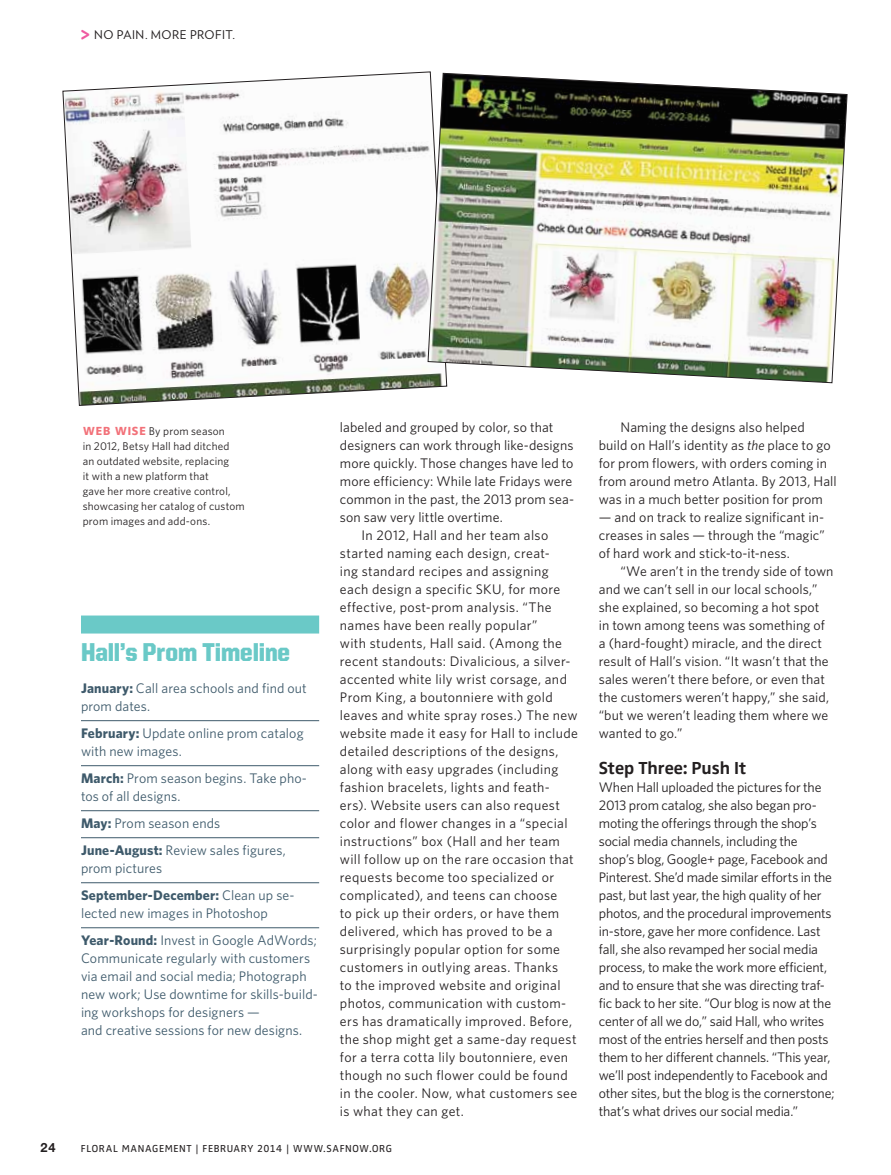
<style>
.page{position:relative;width:891px;height:1175px;background:#fff}
.page>*{position:absolute;margin:0;border:0;box-sizing:border-box;transform-origin:0 0}
.t1{font:25.8px "United Sans Semi Cond";letter-spacing:-.005em;color:#6ac9c7}
.t2{font:700 18px "Zwo";letter-spacing:-.005em;color:#231f20}
.t3{font:13.8px/18px "Whitney";letter-spacing:.01em;color:#231f20}
.t4{font:13.8px/18px "Whitney";letter-spacing:-.015em;color:#231f20}
.t5{font:13.8px/18px "Whitney";letter-spacing:.005em;color:#3e5a6b}
.t6{font:13.8px "Whitney";letter-spacing:.03em;color:#231f20}
.t7{font:700 12.75px "Helvetica Neue";color:#231f20}
.t8{font:12px "Verlag";letter-spacing:.045em;color:#231f20}
.t9{font:11.25px/15px "Whitney";letter-spacing:.015em;color:#231f20}
.t10{font:10.5px "Zwo";letter-spacing:.055em;color:#231f20}
.s1{font-family:"Helvetica Rounded";font-weight:900;font-size:18.75px;color:#ef5ba1}
.s2{font-family:"Zwo Bold SC";font-size:15.75px;color:#f27179}
.s3{font-weight:700}
.s4{font-style:italic}
</style>
<div class="page">
<svg style="left:62px;top:71px;width:385px;height:335px"></svg>
<img style="left:427px;top:73px;width:421px;height:310px">
<div style="left:81px;top:615px;width:238px;height:18px;background:#6ac9c7"></div>
<hr style="left:81px;top:720px;width:238px;height:1px;background:#3e5a6b">
<hr style="left:81px;top:765px;width:238px;height:1px;background:#3e5a6b">
<hr style="left:81px;top:810px;width:238px;height:1px;background:#3e5a6b">
<hr style="left:81px;top:837px;width:238px;height:1px;background:#3e5a6b">
<hr style="left:81px;top:882px;width:238px;height:1px;background:#3e5a6b">
<hr style="left:81px;top:927px;width:238px;height:1px;background:#3e5a6b">
<p class="t8" style="left:81px;top:28px;width:156px"><span class="s1">&gt;</span> NO PAIN . MORE PROFIT.</p>
<p class="t9" style="left:83px;top:423px;width:163px"><span class="s2">web wise</span> By prom season<br>in 2012, Betsy Hall had ditched<br>an outdated website, replacing<br>it with a new platform that<br>gave her more creative control, showcasing her catalog of custom prom images and add-ons.</p>
<p class="t3" style="left:340px;top:418px;width:215px">labeled and grouped by color, so that</p>
<p class="t3" style="left:340px;top:436px;width:235px">designers can work through like-designs</p>
<p class="t3" style="left:340px;top:454px;width:235px">more quickly. Those changes have led to</p>
<p class="t3" style="left:340px;top:472px;width:234px">more efficiency: While late Fridays were</p>
<p class="t3" style="left:340px;top:490px;width:236px">common in the past, the 2013 prom sea-</p>
<p class="t3" style="left:340px;top:508px;width:164px">son saw very little overtime.</p>
<p class="t6" style="left:362px;top:527px;width:188px">In 2012, Hall and her team also</p>
<p class="t3" style="left:340px;top:544px;width:211px">started naming each design, creat-</p>
<p class="t3" style="left:340px;top:562px;width:210px">ing standard recipes and assigning</p>
<p class="t6" style="left:340px;top:581px;width:222px">each design a specific SKU, for more</p>
<p class="t3" style="left:340px;top:598px;width:213px">effective, post-prom analysis. “The</p>
<p class="t6" style="left:340px;top:617px;width:199px">names have been really popular”</p>
<p class="t3" style="left:340px;top:634px;width:224px">with students, Hall said. (Among the</p>
<p class="t3" style="left:340px;top:652px;width:232px">recent standouts: Divalicious, a silver-</p>
<p class="t3" style="left:340px;top:670px;width:229px">accented white lily wrist corsage, and</p>
<p class="t3" style="left:340px;top:688px;width:214px">Prom King, a boutonniere with gold</p>
<p class="t3" style="left:340px;top:706px;width:239px">leaves and white spray roses.) The new</p>
<p class="t3" style="left:340px;top:724px;width:240px">website made it easy for Hall to include</p>
<p class="t3" style="left:340px;top:742px;width:220px">detailed descriptions of the designs,</p>
<p class="t3" style="left:340px;top:760px;width:220px">along with easy upgrades (including</p>
<p class="t3" style="left:340px;top:778px;width:212px">fashion bracelets, lights and feath-</p>
<p class="t6" style="left:340px;top:797px;width:222px">ers). Website users can also request</p>
<p class="t3" style="left:340px;top:814px;width:229px">color and flower changes in a “special</p>
<p class="t6" style="left:340px;top:833px;width:221px">instructions” box (Hall and her team</p>
<p class="t3" style="left:340px;top:850px;width:235px">will follow up on the rare occasion that</p>
<p class="t6" style="left:340px;top:869px;width:216px">requests become too specialized or</p>
<p class="t6" style="left:340px;top:887px;width:219px">complicated), and teens can choose</p>
<p class="t3" style="left:340px;top:904px;width:221px">to pick up their orders, or have them</p>
<p class="t3" style="left:340px;top:922px;width:214px">delivered, which has proved to be a</p>
<p class="t3" style="left:340px;top:940px;width:222px">surprisingly popular option for some</p>
<p class="t6" style="left:340px;top:959px;width:220px">customers in outlying areas. Thanks</p>
<p class="t3" style="left:340px;top:976px;width:222px">to the improved website and original</p>
<p class="t3" style="left:340px;top:994px;width:228px">photos, communication with custom-</p>
<p class="t3" style="left:340px;top:1012px;width:234px">ers has dramatically improved. Before,</p>
<p class="t6" style="left:340px;top:1031px;width:238px">the shop might get a same-day request</p>
<p class="t3" style="left:340px;top:1048px;width:230px">for a terra cotta lily boutonniere, even</p>
<p class="t6" style="left:340px;top:1067px;width:229px">though no such flower could be found</p>
<p class="t3" style="left:340px;top:1084px;width:239px">in the cooler. Now, what customers see</p>
<p class="t3" style="left:340px;top:1102px;width:126px">is what they can get.</p>
<h1 class="t1" style="left:81px;top:637px;width:211px">Hall’s Prom Timeline</h1>
<p class="t5" style="left:81px;top:679px;width:227px"><span class="s3">January:</span> Call area schools and find out prom dates.</p>
<p class="t5" style="left:81px;top:724px;width:224px"><span class="s3">February:</span> Update online prom catalog with new images.</p>
<p class="t5" style="left:81px;top:769px;width:228px"><span class="s3">March:</span> Prom season begins. Take pho&shy;tos of all designs.</p>
<p class="t5" style="left:81px;top:809px;width:206px;line-height:27px"><span class="s3">May:</span> Prom season ends<br><span class="s3">June-August:</span> Review sales figures,</p>
<p class="t5" style="left:81px;top:854px;width:215px;line-height:27px">prom pictures<br><span class="s3">September-December:</span> Clean up se-</p>
<p class="t5" style="left:81px;top:899px;width:237px;line-height:27px">lected new images in Photoshop<br><span class="s3">Year-Round:</span> Invest in Google AdWords;</p>
<p class="t5" style="left:81px;top:949px;width:238px">Communicate regularly with customers via email and social media; Photograph new work; Use downtime for skills-build&shy;ing workshops for designers —<br>and creative sessions for new designs.</p>
<p class="t7" style="left:40px;top:1140px;width:17px">24</p>
<p class="t10" style="left:81px;top:1142px;width:312px">FLORAL MANAGEMENT | FEBRUARY 2014 | WWW.SAFNOW.ORG</p>
<p class="t3" style="left:599px;top:418px;width:239px;text-indent:22px">Naming the designs also helped build on Hall’s identity as <span class="s4">the</span> place to go for prom flowers, with orders coming in from around metro Atlanta. By 2013, Hall was in a much better position for prom</p>
<p class="t3" style="left:599px;top:508px;width:228px;text-align:justify">— and on track to realize significant in&shy;creases in sales — through the “magic” of hard work and stick-to-it-ness.</p>
<p class="t3" style="left:599px;top:562px;width:236px;text-indent:22px">“We aren’t in the trendy side of town and we can’t sell in our local schools,” she explained, so becoming a hot spot<br>in town among teens was something of a (hard-fought) miracle, and the direct result of Hall’s vision. “It wasn’t that the sales weren’t there before, or even that the customers weren’t happy,” she said, “but we weren’t leading them where we wanted to go.”</p>
<h2 class="t2" style="left:599px;top:757px;width:149px">Step Three: Push It</h2>
<p class="t4" style="left:599px;top:778px;width:237px">When Hall uploaded the pictures for the 2013 prom catalog, she also began pro&shy;moting the offerings through the shop’s social media channels, including the shop’s blog, Google+ page, Facebook and Pinterest. She’d made similar efforts in the past, but last year, the high quality of her photos, and the procedural improvements in-store, gave her more confidence. Last fall, she also revamped her social media process, to make the work more efficient, and to ensure that she was directing traf&shy;fic back to her site. “Our blog is now at the center of all we do,” said Hall, who writes most of the entries herself and then posts them to her different channels. “This year, we’ll post independently to Facebook and other sites, but the blog is the cornerstone; that’s what drives our social media.”</p>
</div>
